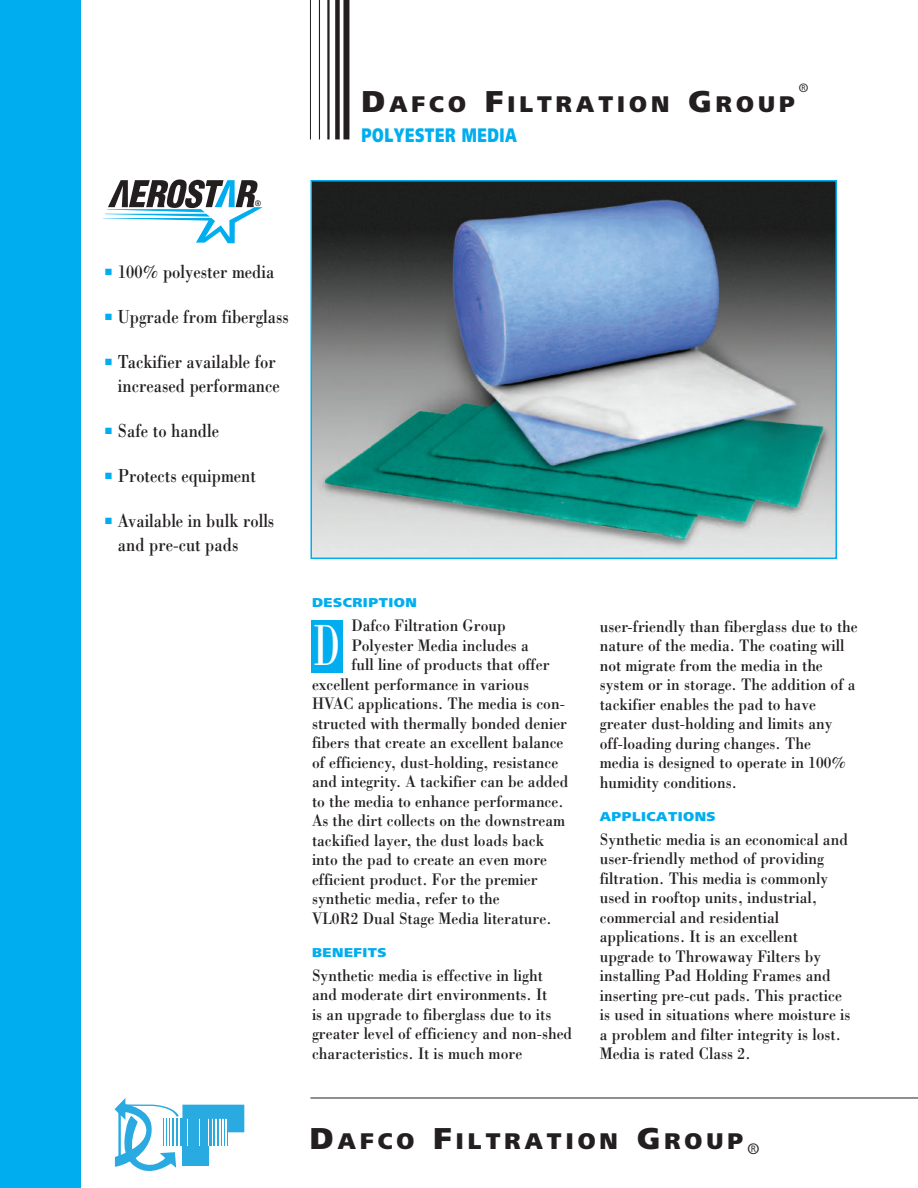
<style>
.page{position:relative;width:918px;height:1188px;background:#fff}
.page>*{position:absolute;margin:0;border:0;box-sizing:border-box;transform-origin:0 0}
.t1{font:60px "Bodoni";color:#fff;scale:.6 1}
.t2{font:900 22.5px "Weissach";letter-spacing:.18em;color:#231f20}
.t3{font:19.5px/24px "Bodoni";color:#231f20;text-align:right;scale:.85 1}
.t4{font:900 19.5px "Weissach";letter-spacing:.035em;color:#00aeef;scale:.75 1}
.t5{font:17.25px/19.5px "Bodoni";color:#231f20;scale:.9 1}
.t6{font:900 12.75px "Weissach";letter-spacing:.035em;color:#00aeef;scale:1.1 1}
.t7{font:12px "Weissach";color:#231f20}
.s1{font-size:30px}
</style>
<div class="page">
<img style="left:313px;top:183px;width:521px;height:373px">
<div style="left:310px;top:180px;width:527px;height:379px;border:2px solid #00aeef"></div>
<div style="left:311px;top:620px;width:31px;height:52px;background:#00aeef"></div>
<div style="left:0;top:0;width:81px;height:1188px;background:#00aeef"></div>
<hr style="left:310px;top:0;width:1px;height:139px;background:#231f20">
<hr style="left:319px;top:0;width:1px;height:139px;background:#231f20">
<hr style="left:327px;top:0;width:3px;height:139px;background:#231f20">
<div style="left:335px;top:0;width:5px;height:139px;background:#231f20"></div>
<div style="left:343px;top:0;width:6px;height:139px;background:#231f20"></div>
<svg style="left:103px;top:179px;width:160px;height:64px"></svg>
<hr style="left:310px;top:1098px;width:608px;height:1px;background:#231f20">
<svg style="left:115px;top:1098px;width:129px;height:73px"></svg>
<p class="t7" style="left:799px;top:81px;width:11px">®</p>
<h2 class="t2" style="left:361px;top:91px;width:435px"><span class="s1">D</span>AFCO <span class="s1">F</span>ILTRATION <span class="s1">G</span>ROUP</h2>
<p class="t4" style="left:361px;top:123px;width:209px">POLYESTER MEDIA</p>
<p class="t3" style="left:105px;top:259px;width:201px"><sup>■</sup> 100% polyester media</p>
<p class="t3" style="left:105px;top:304px;width:218px"><sup>■</sup> Upgrade from fiberglass</p>
<p class="t3" style="left:105px;top:349px;width:207px"><sup>■</sup> Tackifier available for increased performance</p>
<p class="t3" style="left:105px;top:418px;width:136px"><sup>■</sup> Safe to handle</p>
<p class="t3" style="left:105px;top:463px;width:179px"><sup>■</sup> Protects equipment</p>
<p class="t3" style="left:118px;top:508px;width:186px;text-align:left;text-indent:-13px"><sup>■</sup> Available in bulk rolls and pre-cut pads</p>
<p class="t6" style="left:312px;top:595px;width:97px">DESCRIPTION</p>
<p class="t5" style="left:351px;top:616px;width:173px">Dafco Filtration Group</p>
<p class="t5" style="left:351px;top:635px;width:199px">Polyester Media includes a</p>
<p class="t5" style="left:351px;top:655px;width:222px">full line of products that offer</p>
<p class="t5" style="left:312px;top:674px;width:243px">excellent performance in various</p>
<p class="t5" style="left:312px;top:694px;width:282px">HVAC applications. The media is con-</p>
<p class="t5" style="left:312px;top:713px;width:285px">structed with thermally bonded denier</p>
<p class="t5" style="left:312px;top:733px;width:281px">fibers that create an excellent balance</p>
<p class="t5" style="left:312px;top:752px;width:275px">of efficiency, dust-holding, resistance</p>
<p class="t5" style="left:312px;top:772px;width:286px">and integrity. A tackifier can be added</p>
<p class="t5" style="left:312px;top:791px;width:281px">to the media to enhance performance.</p>
<p class="t5" style="left:312px;top:811px;width:283px">As the dirt collects on the downstream</p>
<p class="t5" style="left:312px;top:830px;width:260px">tackified layer, the dust loads back</p>
<p class="t5" style="left:312px;top:850px;width:263px">into the pad to create an even more</p>
<p class="t5" style="left:312px;top:869px;width:252px">efficient product. For the premier</p>
<p class="t5" style="left:312px;top:889px;width:210px">synthetic media, refer to the</p>
<p class="t5" style="left:312px;top:908px;width:268px">VL0R2 Dual Stage Media literature.</p>
<p class="t6" style="left:312px;top:945px;width:69px">BENEFITS</p>
<p class="t5" style="left:312px;top:965px;width:291px">Synthetic media is effective in light and moderate dirt environments. It<br>is an upgrade to fiberglass due to its greater level of efficiency and non-shed characteristics. It is much more</p>
<h1 class="t1" style="left:314px;top:610px;width:45px">D</h1>
<p class="t5" style="left:600px;top:616px;width:288px">user-friendly than fiberglass due to the nature of the media. The coating will not migrate from the media in the system or in storage. The addition of a tackifier enables the pad to have greater dust-holding and limits any off-loading during changes. The<br>media is designed to operate in 100% humidity conditions.</p>
<p class="t6" style="left:600px;top:809px;width:107px">APPLICATIONS</p>
<p class="t5" style="left:600px;top:829px;width:280px">Synthetic media is an economical and user-friendly method of providing filtration. This media is commonly used in rooftop units, industrial, commercial and residential applications. It is an excellent upgrade to Throwaway Filters by installing Pad Holding Frames and inserting pre-cut pads. This practice is used in situations where moisture is a problem and filter integrity is lost.<br>Media is rated Class 2.</p>
<h2 class="t2" style="left:310px;top:1128px;width:451px"><span class="s1">D</span>AFCO <span class="s1">F</span>ILTRATION <span class="s1">G</span>ROUP<sub>®</sub></h2>
</div>
